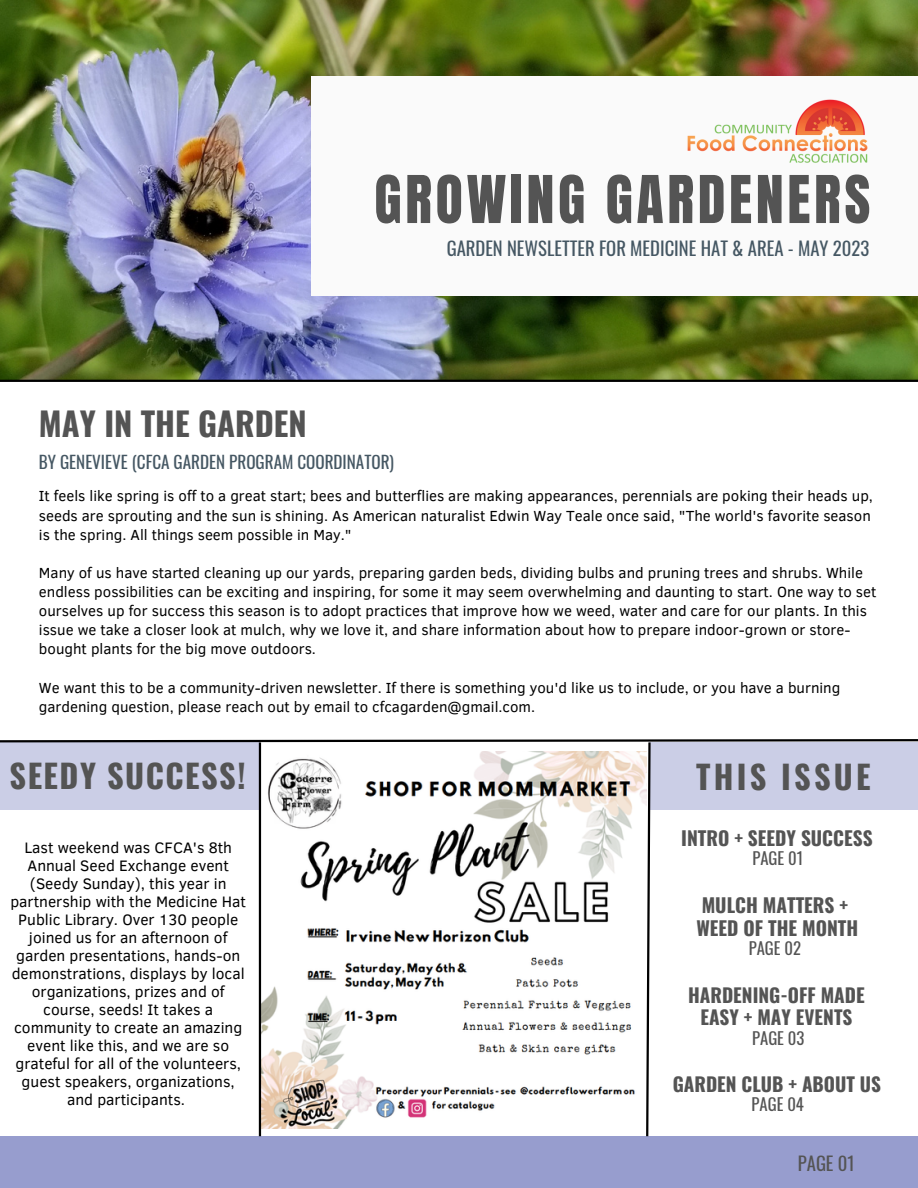
<style>
.page{position:relative;width:918px;height:1188px;background:#fff}
.page>*{position:absolute;margin:0;border:0;box-sizing:border-box;transform-origin:0 0}
.t1{font:55.95px "Anton";letter-spacing:.065em;color:#545454}
.t2{font:700 32.7px "Oswald";color:#545454}
.t3{font:700 32.4px "Oswald";letter-spacing:.045em;color:#545454}
.t4{font:700 32.4px "Oswald";letter-spacing:.1em;color:#545454}
.t5{font:700 19.35px/23.1px "Oswald";color:#545454}
.t6{font:700 19.2px/22.5px "Oswald";color:#545454;text-align:center}
.t7{font:18.75px "Oswald";color:#455763}
.t8{font:18.6px "Oswald";color:#545454}
.t9{font:17.1px "Oswald";color:#455763}
.t10{font:16.65px "Oswald";color:#545454}
.t11{font:15.6px/18px "Clear Sans";color:#000;text-align:center}
.t12{font:15px/19.2px "Clear Sans";color:#000}
</style>
<div class="page">
<img style="left:0;top:0;width:918px;height:380px">
<div style="left:311px;top:76px;width:607px;height:220px;background:#fafafa"></div>
<img style="left:687px;top:99px;width:181px;height:64px">
<div style="left:0;top:1136px;width:918px;height:52px;background:#979dce"></div>
<hr style="left:0;top:380px;width:918px;height:2px;background:#000">
<svg style="left:0;top:739px;width:918px;height:398px"></svg>
<hr style="left:259px;top:742px;width:2px;height:394px;background:#000">
<h1 class="t1" style="left:374px;top:159px;width:497px">GROWING GARDENERS</h1>
<p class="t7" style="left:447px;top:234px;width:424px">GARDEN NEWSLETTER FOR MEDICINE HAT &amp; AREA - MAY 2023</p>
<h2 class="t2" style="left:39px;top:398px;width:269px">MAY IN THE GARDEN</h2>
<p class="t9" style="left:39px;top:448px;width:357px">BY GENEVIEVE (CFCA GARDEN PROGRAM COORDINATOR)</p>
<p class="t12" style="left:39px;top:486px;width:836px">It feels like spring is off to a great start; bees and butterflies are making appearances, perennials are poking their heads up, seeds are sprouting and the sun is shining. As American naturalist Edwin Way Teale once said, "The world's favorite season is the spring. All things seem possible in May."</p>
<p class="t12" style="left:39px;top:562px;width:839px">Many of us have started cleaning up our yards, preparing garden beds, dividing bulbs and pruning trees and shrubs. While endless possibilities can be exciting and inspiring, for some it may seem overwhelming and daunting to start. One way to set ourselves up for success this season is to adopt practices that improve how we weed, water and care for our plants. In this issue we take a closer look at mulch, why we love it, and share information about how to prepare indoor-grown or store&shy;bought plants for the big move outdoors.</p>
<p class="t12" style="left:39px;top:677px;width:803px">We want this to be a community-driven newsletter. If there is something you'd like us to include, or you have a burning gardening question, please reach out by email to cfcagarden@gmail.com.</p>
<h3 class="t3" style="left:10px;top:750px;width:238px">SEEDY SUCCESS!</h3>
<p class="t11" style="left:10px;top:838px;width:237px">Last weekend was CFCA's 8th<br>Annual Seed Exchange event (Seedy Sunday), this year in partnership with the Medicine Hat<br>Public Library. Over 130 people joined us for an afternoon of garden presentations, hands-on demonstrations, displays by local organizations, prizes and of course, seeds! It takes a community to create an amazing event like this, and we are so grateful for all of the volunteers, guest speakers, organizations, and participants.</p>
<h3 class="t4" style="left:696px;top:752px;width:176px">THIS ISSUE</h3>
<p class="t5" style="left:681px;top:826px;width:193px">INTRO + SEEDY SUCCESS</p>
<p class="t10" style="left:752px;top:845px;width:52px">PAGE 01</p>
<p class="t5" style="left:696px;top:893px;width:163px">MULCH MATTERS +<br>WEED OF THE MONTH</p>
<p class="t10" style="left:749px;top:935px;width:54px">PAGE 02</p>
<p class="t6" style="left:688px;top:983px;width:178px">HARDENING-OFF MADE<br>EASY + MAY EVENTS</p>
<p class="t10" style="left:752px;top:1025px;width:54px">PAGE 03</p>
<p class="t6" style="left:673px;top:1072px;width:210px">GARDEN CLUB + ABOUT US</p>
<p class="t10" style="left:752px;top:1091px;width:54px">PAGE 04</p>
<p class="t8" style="left:798px;top:1149px;width:59px">PAGE 01</p>
</div>
